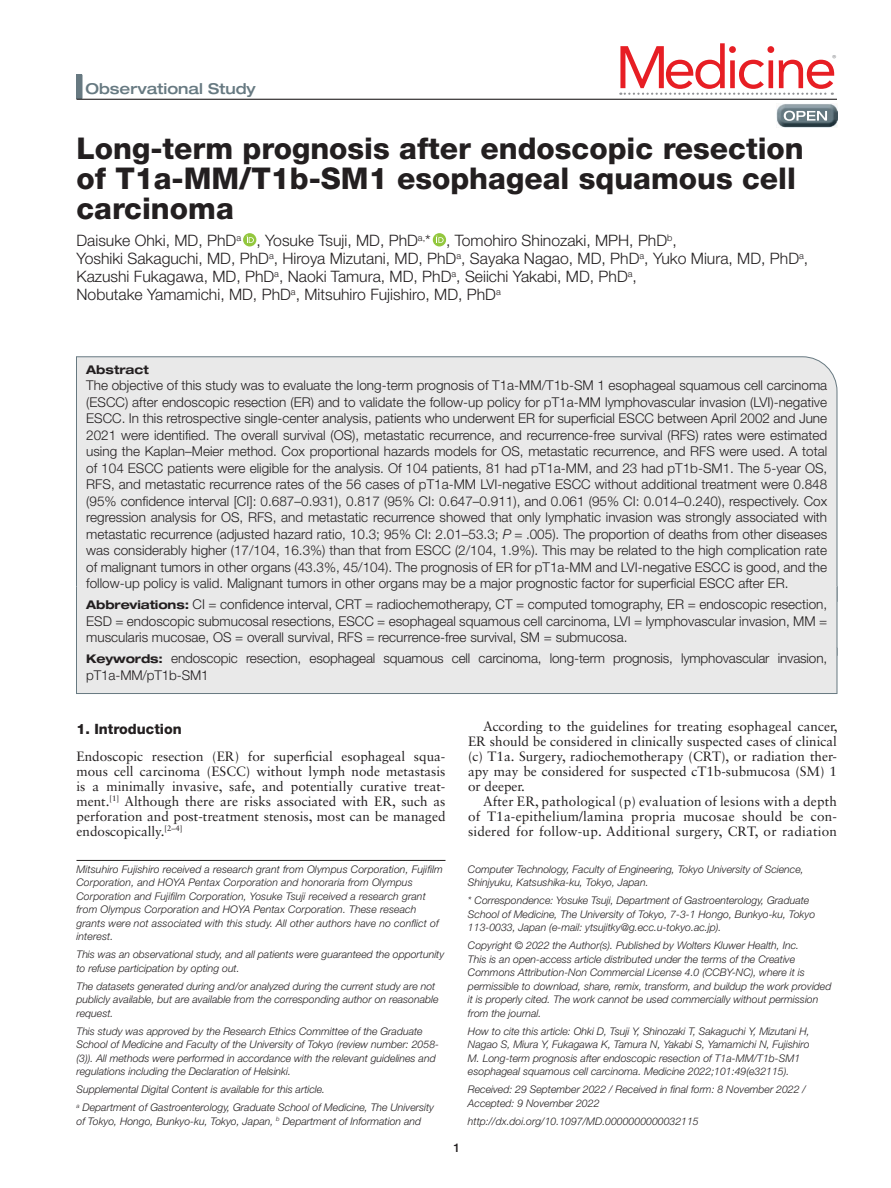
<style>
.page{position:relative;width:891px;height:1188px;background:#fff}
.page>*{position:absolute;margin:0;border:0;box-sizing:border-box;transform-origin:0 0}
.t1{font:59.4px "Avenir";letter-spacing:-.06em;color:#e71e24}
.t2{font:800 30px/30px "Helvetica Neue LT Std";color:#231f20}
.t3{font:300 15.75px/18px "Helvetica Neue LT Std";color:#231f20}
.t4{font:500 expanded 15px "Helvetica Neue LT Std";color:#667981}
.t5{font:800 14.25px "Helvetica Neue LT Std";color:#231f20}
.t6{font:300 13.5px/16.5px "Helvetica Neue LT Std";letter-spacing:-.01em;color:#231f20;text-align:justify}
.t7{font:13.5px/15px "Sabon LT Std";color:#231f20;text-align:justify}
.t8{font:700 expanded 12px "Helvetica Neue LT Std";color:#231f20}
.t9{font:500 12px "Helvetica Neue LT Std";color:#231f20}
.t10{font:italic 300 10.5px/13.5px "Helvetica Neue LT Std";color:#231f20}
.t11{font:500 10.35px "Akzidenz Grotesk BE";color:#909295}
.s1{font-style:italic}
.s2{font-weight:700;font-stretch:expanded;font-size:12px}
</style>
<div class="page">
<div style="left:76px;top:74px;width:6px;height:25px;background:#677981"></div>
<hr style="left:76px;top:99px;width:761px;height:1px;background:#231f20">
<img style="left:776px;top:104px;width:61px;height:24px">
<svg style="left:784px;top:111px;width:43px;height:10px"></svg>
<svg style="left:620px;top:93px;width:213px;height:2px"></svg>
<div style="left:76px;top:356px;width:762px;height:246px;background:#e9e9e9"></div>
<div style="left:76px;top:586px;width:761px;height:71px;background:#e9e9e9"></div>
<div style="left:76px;top:648px;width:761px;height:46px;background:#e9e9e9"></div>
<div style="left:76px;top:647px;width:761px;height:47px;border:1px solid #677981"></div>
<div style="left:243px;top:233px;width:13px;height:13px;background:#93c73e;border-radius:50%"></div>
<svg style="left:247px;top:236px;width:7px;height:7px"></svg>
<div style="left:433px;top:233px;width:13px;height:13px;background:#93c73e;border-radius:50%"></div>
<svg style="left:436px;top:236px;width:8px;height:7px"></svg>
<hr style="left:76px;top:860px;width:370px;height:1px;background:#231f20">
<h3 class="t4" style="left:86px;top:80px;width:172px">Observational Study</h3>
<h1 class="t1" style="left:615px;top:33px;width:223px">Medicine</h1>
<p class="t11" style="left:832px;top:52px;width:6px">®</p>
<h2 class="t2" style="left:76px;top:134px;width:729px">Long-term prognosis after endoscopic resection of T1a-MM/T1b-SM1 esophageal squamous cell carcinoma</h2>
<p class="t3" style="left:76px;top:231px;width:733px">Daisuke Ohki, MD, PhD<sup>a</sup> , Yosuke Tsuji, MD, PhD<sup>a,</sup>* , Tomohiro Shinozaki, MPH, PhD<sup>b</sup>,<br>Yoshiki Sakaguchi, MD, PhD<sup>a</sup>, Hiroya Mizutani, MD, PhD<sup>a</sup>, Sayaka Nagao, MD, PhD<sup>a</sup>, Yuko Miura, MD, PhD<sup>a</sup>, Kazushi Fukagawa, MD, PhD<sup>a</sup>, Naoki Tamura, MD, PhD<sup>a</sup>, Seiichi Yakabi, MD, PhD<sup>a</sup>,<br>Nobutake Yamamichi, MD, PhD<sup>a</sup>, Mitsuhiro Fujishiro, MD, PhD<sup>a</sup></p>
<p class="t8" style="left:86px;top:362px;width:64px">Abstract</p>
<p class="t6" style="left:86px;top:377px;width:743px">The objective of this study was to evaluate the long-term prognosis of T1a-MM/T1b-SM 1 esophageal squamous cell carcinoma (ESCC) after endoscopic resection (ER) and to validate the follow-up policy for pT1a-MM lymphovascular invasion (LVI)-negative ESCC. In this retrospective single-center analysis, patients who underwent ER for superficial ESCC between April 2002 and June 2021 were identified. The overall survival (OS), metastatic recurrence, and recurrence-free survival (RFS) rates were estimated using the Kaplan–Meier method. Cox proportional hazards models for OS, metastatic recurrence, and RFS were used. A total of 104 ESCC patients were eligible for the analysis. Of 104 patients, 81 had pT1a-MM, and 23 had pT1b-SM1. The 5-year OS, RFS, and metastatic recurrence rates of the 56 cases of pT1a-MM LVI-negative ESCC without additional treatment were 0.848 (95% confidence interval [CI]: 0.687–0.931), 0.817 (95% CI: 0.647–0.911), and 0.061 (95% CI: 0.014–0.240), respectively. Cox regression analysis for OS, RFS, and metastatic recurrence showed that only lymphatic invasion was strongly associated with metastatic recurrence (adjusted hazard ratio, 10.3; 95% CI: 2.01–53.3; <span class="s1">P</span> = .005). The proportion of deaths from other diseases was considerably higher (17/104, 16.3%) than that from ESCC (2/104, 1.9%). This may be related to the high complication rate of malignant tumors in other organs (43.3%, 45/104). The prognosis of ER for pT1a-MM and LVI-negative ESCC is good, and the follow-up policy is valid. Malignant tumors in other organs may be a major prognostic factor for superficial ESCC after ER.</p>
<p class="t6" style="left:86px;top:596px;width:742px"><span class="s2">Abbreviations:</span> CI = confidence interval, CRT = radiochemotherapy, CT = computed tomography, ER = endoscopic resection, ESD = endoscopic submucosal resections, ESCC = esophageal squamous cell carcinoma, LVI = lymphovascular invasion, MM = muscularis mucosae, OS = overall survival, RFS = recurrence-free survival, SM = submucosa.</p>
<p class="t6" style="left:86px;top:650px;width:742px"><span class="s2">Keywords:</span> endoscopic resection, esophageal squamous cell carcinoma, long-term prognosis, lymphovascular invasion, pT1a-MM/pT1b-SM1</p>
<h3 class="t5" style="left:76px;top:720px;width:107px">1. Introduction</h3>
<p class="t7" style="left:76px;top:749px;width:371px">Endoscopic resection (ER) for superficial esophageal squa&shy;mous cell carcinoma (ESCC) without lymph node metastasis is a minimally invasive, safe, and potentially curative treat&shy;ment.<sup>[1]</sup> Although there are risks associated with ER, such as perforation and post-treatment stenosis, most can be managed endoscopically.<sup>[2–4]</sup></p>
<p class="t7" style="left:468px;top:719px;width:371px;text-indent:15px">According to the guidelines for treating esophageal cancer, ER should be considered in clinically suspected cases of clinical (c) T1a. Surgery, radiochemotherapy (CRT), or radiation ther&shy;apy may be considered for suspected cT1b-submucosa (SM) 1 or deeper.</p>
<p class="t7" style="left:468px;top:794px;width:371px;text-indent:15px">After ER, pathological (p) evaluation of lesions with a depth of T1a-epithelium/lamina propria mucosae should be con&shy;sidered for follow-up. Additional surgery, CRT, or radiation</p>
<p class="t10" style="left:76px;top:862px;width:368px">Mitsuhiro Fujishiro received a research grant from Olympus Corporation, Fujifilm Corporation, and HOYA Pentax Corporation and honoraria from Olympus Corporation and Fujifilm Corporation, Yosuke Tsuji received a research grant from Olympus Corporation and HOYA Pentax Corporation. These reseach grants were not associated with this study. All other authors have no conflict of interest.</p>
<p class="t10" style="left:76px;top:948px;width:369px">This was an observational study, and all patients were guaranteed the opportunity to refuse participation by opting out.</p>
<p class="t10" style="left:76px;top:979px;width:364px">The datasets generated during and/or analyzed during the current study are not publicly available, but are available from the corresponding author on reasonable request.</p>
<p class="t10" style="left:76px;top:1024px;width:364px">This study was approved by the Research Ethics Committee of the Graduate School of Medicine and Faculty of the University of Tokyo (review number: 2058- (3)). All methods were performed in accordance with the relevant guidelines and regulations including the Declaration of Helsinki.</p>
<p class="t10" style="left:76px;top:1080px;width:359px;line-height:18px">Supplemental Digital Content is available for this article.<br><sup>a</sup> Department of Gastroenterology, Graduate School of Medicine, The University</p>
<p class="t10" style="left:76px;top:1114px;width:346px">of Tokyo, Hongo, Bunkyo-ku, Tokyo, Japan, <sup>b</sup> Department of Information and</p>
<p class="t9" style="left:453px;top:1140px;width:8px">1</p>
<p class="t10" style="left:468px;top:862px;width:337px">Computer Technology, Faculty of Engineering, Tokyo University of Science,<br>Shinjyuku, Katsushika-ku, Tokyo, Japan.</p>
<p class="t10" style="left:468px;top:894px;width:349px">* Correspondence: Yosuke Tsuji, Department of Gastroenterology, Graduate<br>School of Medicine, The University of Tokyo, 7-3-1 Hongo, Bunkyo-ku, Tokyo<br>113-0033, Japan (e-mail: ytsujitky@g.ecc.u-tokyo.ac.jp).</p>
<p class="t10" style="left:468px;top:939px;width:365px">Copyright © 2022 the Author(s). Published by Wolters Kluwer Health, Inc.<br>This is an open-access article distributed under the terms of the Creative Commons Attribution-Non Commercial License 4.0 (CCBY-NC), where it is permissible to download, share, remix, transform, and buildup the work provided it is properly cited. The work cannot be used commercially without permission from the journal.</p>
<p class="t10" style="left:468px;top:1024px;width:343px">How to cite this article: Ohki D, Tsuji Y, Shinozaki T, Sakaguchi Y, Mizutani H, Nagao S, Miura Y, Fukagawa K, Tamura N, Yakabi S, Yamamichi N, Fujishiro M. Long-term prognosis after endoscopic resection of T1a-MM/T1b-SM1 esophageal squamous cell carcinoma. Medicine 2022;101:49(e32115).</p>
<p class="t10" style="left:468px;top:1083px;width:340px">Received: 29 September 2022 / Received in final form: 8 November 2022 /<br>Accepted: 9 November 2022</p>
<p class="t10" style="left:468px;top:1114px;width:232px">http://dx.doi.org/10.1097/MD.0000000000032115</p>
</div>
